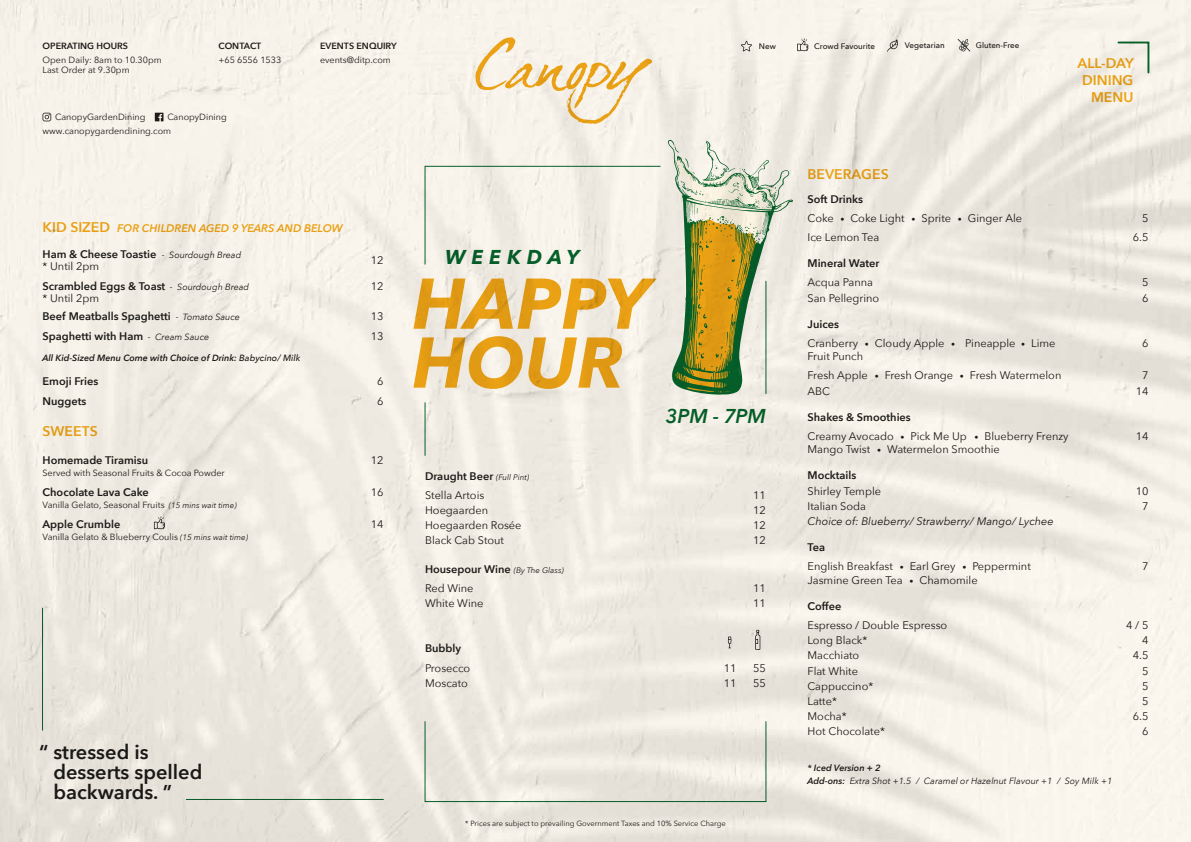
<style>
.page{position:relative;width:1191px;height:842px;background:#f1ece3}
.page>*{position:absolute;margin:0;border:0;box-sizing:border-box;transform-origin:0 0}
.t1{font:italic 700 70.9px/58.9px "Avenir Next";color:#f0a816}
.t2{font:600 20px/20px "Avenir Next";color:#1d1d1b}
.t3{font:italic 600 20px "Avenir Next";letter-spacing:-.015em;color:#06652e}
.t4{font:italic 700 20px "Avenir Next";letter-spacing:.305em;color:#06652e}
.t5{font:600 14px/16.8px "Avenir Next";color:#f0a814;text-align:right}
.t6{font:600 14px "Avenir Next";color:#f0a815}
.t7{font:11px/19.2px "Avenir Next";color:#1d1d1b}
.t8{font:600 11px/20.4px "Avenir Next";color:#1d1d1b}
.t9{font:italic 11px "Avenir Next";color:#1d1d1b}
.t10{font:italic 600 11px "Avenir Next";color:#f0a815}
.t11{font:9px/10px "Avenir Next";color:#1d1d1b}
.t12{font:italic 9px/12.8px "Avenir Next";color:#1d1d1b}
.t13{font:italic 600 9px "Avenir Next";color:#1d1d1b}
.t14{font:600 9px "Avenir Next";color:#1d1d1b}
.t15{font:500 8px "Avenir Next";letter-spacing:-.005em;color:#1d1d1b}
.t16{font:7.5px "Avenir Next";color:#1d1d1b}
.s1{font-style:normal;font-size:14px}
.s2{font-weight:400;font-style:italic;font-size:9px}
.s3{font-weight:400}
.s4{font-weight:500}
.s5{font-style:italic;font-size:8px}
.s6{font-weight:600}
.s7{font-size:8px}
.s8{font-weight:400;font-style:italic;font-size:8px}
</style>
<div class="page">
<svg style="left:1117px;top:41px;width:32px;height:33px"></svg>
<svg style="left:43px;top:113px;width:8px;height:8px"></svg>
<svg style="left:155px;top:113px;width:8px;height:8px"></svg>
<svg style="left:741px;top:41px;width:11px;height:10px"></svg>
<svg style="left:887px;top:39px;width:11px;height:13px"></svg>
<svg style="left:957px;top:39px;width:13px;height:13px"></svg>
<svg style="left:797px;top:38px;width:11px;height:13px"></svg>
<svg style="left:154px;top:516px;width:11px;height:13px"></svg>
<svg style="left:475px;top:37px;width:177px;height:87px"></svg>
<hr style="left:186px;top:799px;width:197px;height:1px;background:#06652e">
<hr style="left:42px;top:608px;width:1px;height:122px;background:#06652e">
<hr style="left:424px;top:403px;width:1px;height:52px;background:#06652e">
<svg style="left:424px;top:165px;width:237px;height:100px"></svg>
<div style="left:424px;top:721px;width:342px;height:81px;border:1px solid #06652e"></div>
<svg style="left:668px;top:140px;width:125px;height:255px"></svg>
<svg style="left:755px;top:630px;width:5px;height:20px"></svg>
<svg style="left:727px;top:637px;width:5px;height:11px"></svg>
<p class="t14" style="left:43px;top:38px;width:87px">OPERATING HOURS</p>
<p class="t11" style="left:43px;top:55px;width:121px">Open Daily: 8am to 10.30pm<br>Last Order at 9.30pm</p>
<p class="t14" style="left:218px;top:38px;width:44px">CONTACT</p>
<p class="t11" style="left:218px;top:55px;width:64px">+65 6556 1533</p>
<p class="t11" style="left:55px;top:112px;width:92px">CanopyGardenDining</p>
<p class="t11" style="left:43px;top:110px;width:186px;line-height:14px;text-indent:125px">CanopyDining www.canopygardendining.com</p>
<p class="t14" style="left:320px;top:38px;width:78px">EVENTS ENQUIRY</p>
<p class="t11" style="left:320px;top:55px;width:72px">events@ditp.com</p>
<p class="t10" style="left:43px;top:219px;width:302px"><span class="s1">KID SIZED</span> FOR CHILDREN AGED 9 YEARS AND BELOW</p>
<p class="t8" style="left:43px;top:243px;width:200px">Ham &amp; Cheese Toastie <span class="s2">- Sourdough Bread</span></p>
<p class="t7" style="left:371px;top:250px;width:14px">12</p>
<p class="t8" style="left:43px;top:255px;width:208px"><span class="s3">* Until 2pm<br></span>Scrambled Eggs &amp; Toast <span class="s2">- Sourdough Bread</span></p>
<p class="t7" style="left:371px;top:276px;width:14px">12</p>
<p class="t8" style="left:43px;top:289px;width:199px;line-height:18px"><span class="s3">* Until 2pm<br></span>Beef Meatballs Spaghetti <span class="s2">- Tomato Sauce</span></p>
<p class="t7" style="left:371px;top:306px;width:14px">13</p>
<p class="t8" style="left:43px;top:326px;width:168px">Spaghetti with Ham <span class="s2">- Cream Sauce</span></p>
<p class="t7" style="left:371px;top:327px;width:14px">13</p>
<p class="t13" style="left:43px;top:350px;width:259px">All Kid-Sized Menu Come with Choice of Drink: <span class="s4">Babycino/ Milk</span></p>
<p class="t8" style="left:43px;top:370px;width:57px">Emoji Fries</p>
<p class="t7" style="left:377px;top:371px;width:8px">6</p>
<p class="t8" style="left:43px;top:391px;width:45px">Nuggets</p>
<p class="t7" style="left:377px;top:391px;width:8px">6</p>
<p class="t6" style="left:43px;top:419px;width:57px">SWEETS</p>
<p class="t8" style="left:43px;top:449px;width:107px">Homemade Tiramisu</p>
<p class="t7" style="left:371px;top:450px;width:14px">12</p>
<p class="t11" style="left:43px;top:467px;width:184px">Served with Seasonal Fruits &amp; Cocoa Powder</p>
<p class="t8" style="left:43px;top:482px;width:108px">Chocolate Lava Cake</p>
<p class="t7" style="left:371px;top:482px;width:14px">16</p>
<p class="t11" style="left:43px;top:499px;width:196px">Vanilla Gelato, Seasonal Fruits <span class="s5">(15 mins wait time)</span></p>
<p class="t8" style="left:43px;top:514px;width:79px">Apple Crumble</p>
<p class="t7" style="left:371px;top:514px;width:14px">14</p>
<p class="t11" style="left:43px;top:532px;width:207px">Vanilla Gelato &amp; Blueberry Coulis <span class="s5">(15 mins wait time)</span></p>
<h2 class="t2" style="left:53px;top:742px;width:151px;text-indent:-14px">“ stressed is desserts spelled backwards. ”</h2>
<p class="t15" style="left:759px;top:39px;width:18px">New</p>
<p class="t15" style="left:814px;top:39px;width:62px">Crowd Favourite</p>
<p class="t15" style="left:904px;top:39px;width:42px">Vegetarian</p>
<p class="t15" style="left:975px;top:38px;width:45px">Gluten-Free</p>
<p class="t5" style="left:1077px;top:54px;width:58px">ALL-DAY<br>DINING<br>MENU</p>
<h2 class="t4" style="left:445px;top:239px;width:136px">WEEKDAY</h2>
<h1 class="t1" style="left:412px;top:273px;width:238px">HAPPY<br>HOUR</h1>
<h2 class="t3" style="left:665px;top:399px;width:102px">3PM - 7PM</h2>
<p class="t6" style="left:807px;top:162px;width:83px">BEVERAGES</p>
<p class="t7" style="left:807px;top:189px;width:216px"><span class="s6">Soft Drinks<br></span>Coke <span class="s7">•</span> Coke Light <span class="s7">•</span> Sprite <span class="s7">•</span> Ginger Ale</p>
<p class="t7" style="left:1142px;top:208px;width:8px">5</p>
<p class="t7" style="left:807px;top:227px;width:73px">Ice Lemon Tea</p>
<p class="t7" style="left:1132px;top:227px;width:17px">6.5</p>
<p class="t8" style="left:807px;top:253px;width:73px">Mineral Water</p>
<p class="t7" style="left:807px;top:272px;width:67px">Acqua Panna</p>
<p class="t7" style="left:1142px;top:272px;width:8px">5</p>
<p class="t7" style="left:807px;top:288px;width:73px">San Pellegrino</p>
<p class="t7" style="left:1142px;top:288px;width:8px">6</p>
<p class="t7" style="left:807px;top:314px;width:249px"><span class="s6">Juices<br></span>Cranberry <span class="s7">•</span> Cloudy Apple <span class="s7">•</span> Pineapple <span class="s7">•</span> Lime</p>
<p class="t7" style="left:1142px;top:333px;width:8px">6</p>
<p class="t7" style="left:807px;top:346px;width:255px">Fruit Punch<br>Fresh Apple <span class="s7">•</span> Fresh Orange <span class="s7">•</span> Fresh Watermelon</p>
<p class="t7" style="left:1142px;top:365px;width:8px">7</p>
<p class="t7" style="left:807px;top:381px;width:24px">ABC</p>
<p class="t7" style="left:1135px;top:381px;width:14px">14</p>
<p class="t7" style="left:807px;top:407px;width:262px"><span class="s6">Shakes &amp; Smoothies<br></span>Creamy Avocado <span class="s7">•</span> Pick Me Up <span class="s7">•</span> Blueberry Frenzy</p>
<p class="t7" style="left:1135px;top:426px;width:14px">14</p>
<p class="t7" style="left:425px;top:466px;width:106px"><span class="s6">Draught Beer</span> <span class="s5">(Full Pint)<br></span>Stella Artois</p>
<p class="t7" style="left:753px;top:485px;width:14px">11</p>
<p class="t7" style="left:425px;top:500px;width:65px">Hoegaarden</p>
<p class="t7" style="left:753px;top:500px;width:14px">12</p>
<p class="t7" style="left:425px;top:515px;width:98px">Hoegaarden Rosée</p>
<p class="t7" style="left:753px;top:515px;width:14px">12</p>
<p class="t7" style="left:425px;top:530px;width:81px">Black Cab Stout</p>
<p class="t7" style="left:753px;top:530px;width:14px">12</p>
<p class="t8" style="left:425px;top:559px;width:140px;line-height:19.2px">Housepour Wine <span class="s8">(By The Glass)<br></span><span class="s3">Red Wine</span></p>
<p class="t7" style="left:753px;top:578px;width:14px">11</p>
<p class="t7" style="left:425px;top:593px;width:60px">White Wine</p>
<p class="t7" style="left:753px;top:593px;width:14px">11</p>
<p class="t8" style="left:425px;top:638px;width:38px">Bubbly</p>
<p class="t7" style="left:425px;top:658px;width:47px">Prosecco</p>
<p class="t7" style="left:724px;top:658px;width:14px">11</p>
<p class="t7" style="left:753px;top:658px;width:14px">55</p>
<p class="t7" style="left:425px;top:673px;width:44px">Moscato</p>
<p class="t7" style="left:724px;top:673px;width:14px">11</p>
<p class="t7" style="left:753px;top:673px;width:14px">55</p>
<p class="t16" style="left:465px;top:817px;width:262px">* Prices are subject to prevailing Government Taxes and 10% Service Charge</p>
<p class="t7" style="left:807px;top:439px;width:194px">Mango Twist <span class="s7">•</span> Watermelon Smoothie</p>
<p class="t8" style="left:807px;top:465px;width:50px">Mocktails</p>
<p class="t7" style="left:807px;top:481px;width:75px">Shirley Temple</p>
<p class="t7" style="left:1135px;top:481px;width:14px">10</p>
<p class="t7" style="left:807px;top:496px;width:60px">Italian Soda</p>
<p class="t7" style="left:1142px;top:496px;width:8px">7</p>
<p class="t9" style="left:807px;top:512px;width:248px">Choice of: Blueberry/ Strawberry/ Mango/ Lychee</p>
<p class="t7" style="left:807px;top:537px;width:225px"><span class="s6">Tea<br></span>English Breakfast <span class="s7">•</span> Earl Grey <span class="s7">•</span> Peppermint</p>
<p class="t7" style="left:1142px;top:556px;width:8px">7</p>
<p class="t7" style="left:807px;top:570px;width:172px">Jasmine Green Tea <span class="s7">•</span> Chamomile</p>
<p class="t8" style="left:807px;top:595px;width:35px">Coffee</p>
<p class="t7" style="left:807px;top:615px;width:141px">Espresso / Double Espresso</p>
<p class="t7" style="left:1126px;top:615px;width:24px">4 / 5</p>
<p class="t7" style="left:807px;top:630px;width:61px">Long Black*</p>
<p class="t7" style="left:1142px;top:630px;width:8px">4</p>
<p class="t7" style="left:807px;top:645px;width:53px">Macchiato</p>
<p class="t7" style="left:1132px;top:645px;width:17px">4.5</p>
<p class="t7" style="left:807px;top:661px;width:52px">Flat White</p>
<p class="t7" style="left:1142px;top:661px;width:8px">5</p>
<p class="t7" style="left:807px;top:676px;width:67px">Cappuccino*</p>
<p class="t7" style="left:1142px;top:676px;width:8px">5</p>
<p class="t7" style="left:807px;top:691px;width:31px">Latte*</p>
<p class="t7" style="left:1142px;top:691px;width:8px">5</p>
<p class="t7" style="left:807px;top:706px;width:41px">Mocha*</p>
<p class="t7" style="left:1132px;top:706px;width:17px">6.5</p>
<p class="t7" style="left:807px;top:722px;width:79px">Hot Chocolate*</p>
<p class="t7" style="left:1142px;top:722px;width:8px">6</p>
<p class="t12" style="left:807px;top:761px;width:306px"><span class="s6">* Iced Version + 2<br>Add-ons:</span> Extra Shot +1.5 / Caramel or Hazelnut Flavour +1 / Soy Milk +1</p>
</div>
